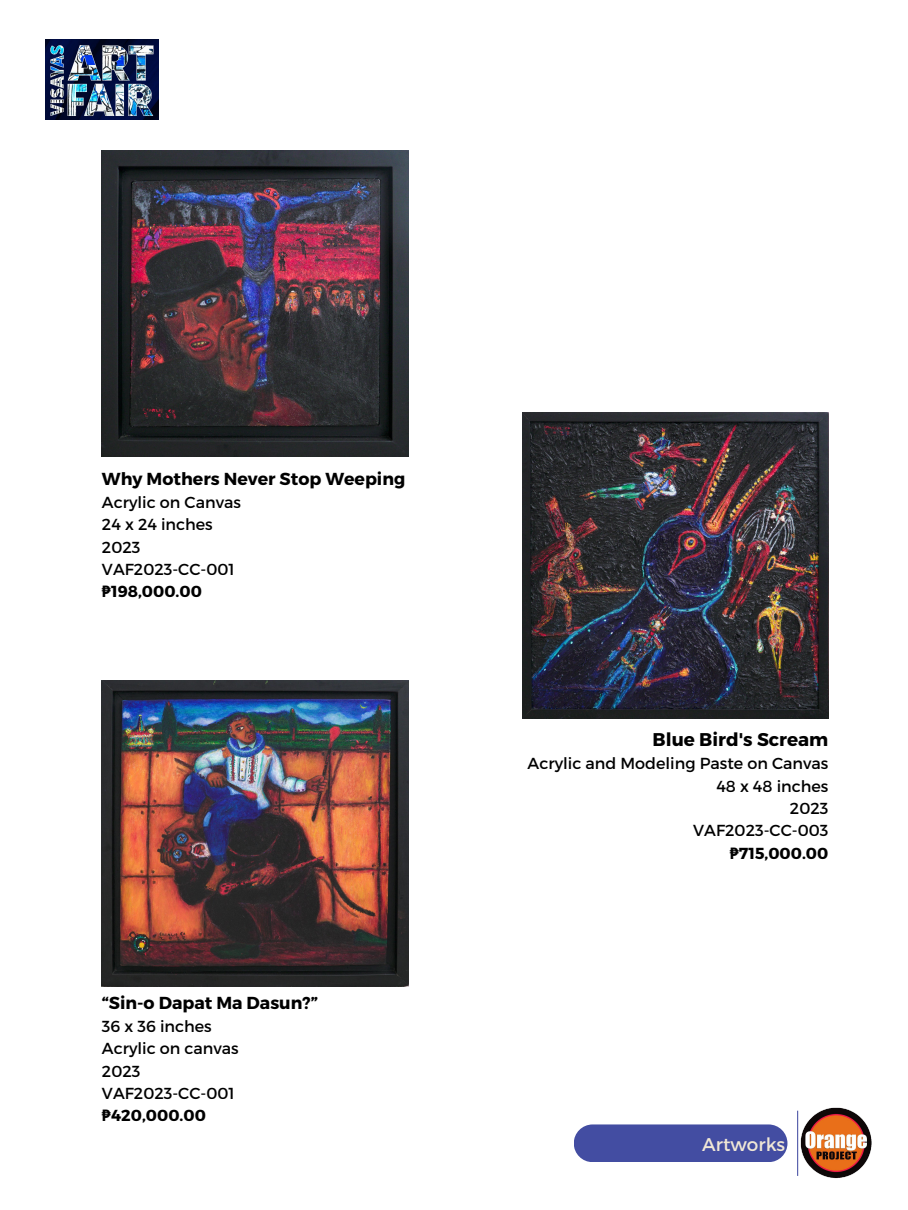
<style>
.page{position:relative;width:908px;height:1210px;background:#fff}
.page>*{position:absolute;margin:0;border:0;box-sizing:border-box;transform-origin:0 0}
.t1{font:700 18.41px "Montserrat";color:#000}
.t2{font:18.41px "Montserrat";color:#f0e7d6}
.t3{font:700 17.36px "Montserrat";color:#000}
.t4{font:15.96px/22.3px "Montserrat";color:#000}
.s1{font-family:"Noto Sans";font-weight:700}
.s2{font-weight:700}
</style>
<div class="page">
<img style="left:797px;top:1107px;width:74px;height:72px">
<div style="left:573px;top:1124px;width:214px;height:38px;background:#434da2;border-radius:19px"></div>
<hr style="left:796px;top:1110px;width:1px;height:66px;background:#434da2">
<img style="left:46px;top:40px;width:112px;height:80px">
<img style="left:522px;top:412px;width:306px;height:306px">
<img style="left:102px;top:680px;width:306px;height:306px">
<img style="left:102px;top:150px;width:306px;height:306px">
<p class="t3" style="left:102px;top:468px;width:305px">Why Mothers Never Stop Weeping</p>
<p class="t4" style="left:102px;top:490px;width:140px">Acrylic on Canvas<br>24 x 24 inches<br>2023<br>VAF2023-CC-001 <span class="s1">₱</span><span class="s2">198,000.00</span></p>
<p class="t3" style="left:102px;top:992px;width:217px">“Sin-o Dapat Ma Dasun?”</p>
<p class="t4" style="left:102px;top:1014px;width:138px">36 x 36 inches<br>Acrylic on canvas<br>2023<br>VAF2023-CC-001 <span class="s1">₱</span><span class="s2">420,000.00</span></p>
<p class="t1" style="left:652px;top:728px;width:177px">Blue Bird's Scream</p>
<p class="t4" style="left:527px;top:752px;width:302px;text-align:right">Acrylic and Modeling Paste on Canvas<br>48 x 48 inches<br>2023<br>VAF2023-CC-003<br><span class="s1">₱</span><span class="s2">715,000.00</span></p>
<p class="t2" style="left:702px;top:1132px;width:85px">Artworks</p>
</div>
